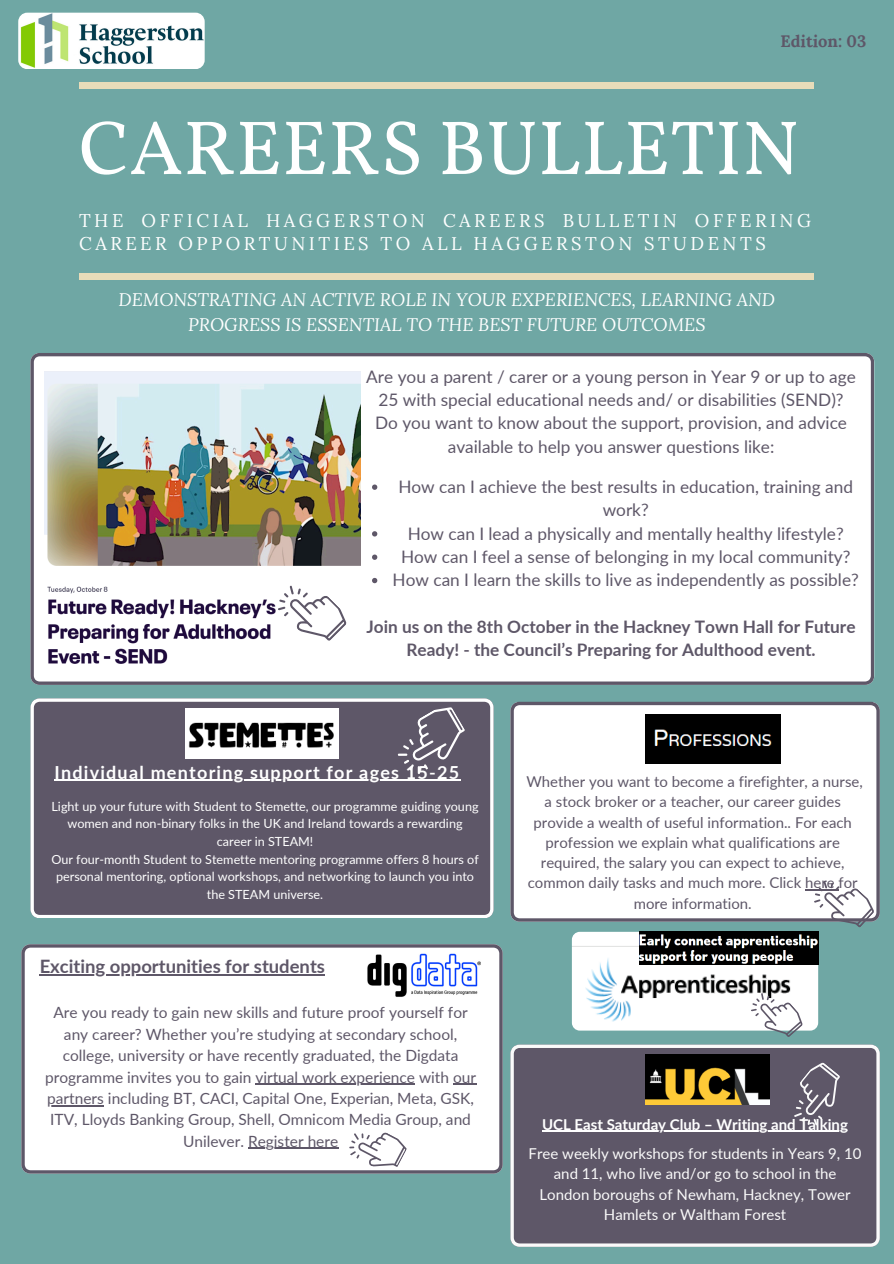
<style>
.page{position:relative;width:894px;height:1264px;background:#fff}
.page>*{position:absolute;margin:0;border:0;box-sizing:border-box;transform-origin:0 0}
.t1{font:76.65px "Vollkorn";color:#fff}
.t2{font:700 18.45px "Lato";color:#5e5768}
.t3{font:18.3px/23.7px "Lora";letter-spacing:.19em;color:#fff}
.t4{font:italic 18px/24.8px "Lora";color:#fff;text-align:center}
.t5{font:700 18px "Lato";letter-spacing:.07em;color:#fff}
.t6{font:17.25px/23.4px "Lato";color:#5e5768;text-align:center}
.t7{font:700 17.25px/23.4px "Lato";color:#5e5768;text-align:center}
.t8{font:700 16.5px "Lora";color:#5e5768}
.t9{font:15.45px/21.3px "Lato";color:#5e5768;text-align:center}
.t10{font:15px/20.2px "Lato";color:#5e5768;text-align:center}
.t11{font:15px/20.2px "Lato";color:#fafafa;text-align:center}
.t12{font:700 15px "Lato";color:#fff}
.t13{font:12.6px/17.5px "Lato";color:#fff;text-align:center}
</style>
<div class="page">
<div style="left:0;top:0;width:893px;height:1263px;background:#6fa7a4"></div>
<div style="left:80px;top:83px;width:733px;height:6px;background:#e8dcb9"></div>
<div style="left:80px;top:273px;width:733px;height:7px;background:#e8dcb9"></div>
<img style="left:18px;top:13px;width:187px;height:56px;border-radius:9px">
<div style="left:510px;top:701px;width:369px;height:220px;background:#fff"></div>
<img style="left:571px;top:931px;width:247px;height:99px;border-radius:8px">
<svg style="left:746px;top:983px;width:60px;height:54px;background:#cbd1d2"></svg>
<img style="left:639px;top:931px;width:179px;height:33px">
<div style="left:21px;top:944px;width:481px;height:229px;background:#fff"></div>
<svg style="left:344px;top:1119px;width:65px;height:55px;background:#e4e3e6"></svg>
<img style="left:358px;top:948px;width:130px;height:53px">
<hr style="left:40px;top:974px;width:285px;height:1px;background:#5e5768">
<hr style="left:255px;top:1083px;width:160px;height:1px;background:#5e5768">
<svg style="left:453px;top:1083px;width:23px;height:1px"></svg>
<hr style="left:47px;top:1104px;width:57px;height:2px;background:#5e5768">
<hr style="left:248px;top:1147px;width:90px;height:1px;background:#5e5768">
<svg style="left:510px;top:1044px;width:369px;height:202px;background:#66606f"></svg>
<img style="left:645px;top:1054px;width:124px;height:50px">
<svg style="left:808px;top:868px;width:69px;height:68px"></svg>
<img style="left:645px;top:714px;width:135px;height:49px">
<div style="left:30px;top:353px;width:843px;height:332px;background:#fff"></div>
<img style="left:44px;top:372px;width:316px;height:294px">
<svg style="left:272px;top:572px;width:79px;height:79px;background:#efeff0"></svg>
<svg style="left:372px;top:484px;width:5px;height:6px"></svg>
<svg style="left:372px;top:531px;width:5px;height:5px"></svg>
<svg style="left:372px;top:554px;width:5px;height:6px"></svg>
<svg style="left:372px;top:578px;width:5px;height:5px"></svg>
<hr style="left:542px;top:1130px;width:305px;height:1px;background:#fff">
<div style="left:30px;top:698px;width:463px;height:219px;background:#5e5768"></div>
<svg style="left:387px;top:701px;width:85px;height:77px;background:#6e6877"></svg>
<img style="left:185px;top:708px;width:153px;height:50px">
<hr style="left:54px;top:779px;width:406px;height:2px;background:#fff">
<svg style="left:780px;top:1058px;width:70px;height:73px;background:#6d6776"></svg>
<hr style="left:804px;top:889px;width:34px;height:1px;background:#5e5768">
<p class="t8" style="left:780px;top:31px;width:87px">Edition: 03</p>
<p class="t1" style="left:79px;top:101px;width:721px">CAREERS BULLETIN</p>
<p class="t3" style="left:79px;top:208px;width:733px">THE OFFICIAL HAGGERSTON CAREERS BULLETIN OFFERING<br>CAREER OPPORTUNITIES TO ALL HAGGERSTON STUDENTS</p>
<h6 class="t4" style="left:118px;top:287px;width:658px">DEMONSTRATING AN ACTIVE ROLE IN YOUR EXPERIENCES, LEARNING AND<br>PROGRESS IS ESSENTIAL TO THE BEST FUTURE OUTCOMES</h6>
<h3 class="t6" style="left:366px;top:364px;width:491px">Are you a parent / carer or a young person in Year 9 or up to age 25 with special educational needs and/ or disabilities (SEND)?<br>Do you want to know about the support, provision, and advice available to help you answer questions like:</h3>
<p class="t6" style="left:398px;top:474px;width:456px">How can I achieve the best results in education, training and work?</p>
<p class="t6" style="left:407px;top:521px;width:437px">How can I lead a physically and mentally healthy lifestyle?</p>
<h3 class="t6" style="left:401px;top:544px;width:451px">How can I feel a sense of belonging in my local community?</h3>
<p class="t6" style="left:392px;top:568px;width:467px">How can I learn the skills to live as independently as possible?</p>
<p class="t7" style="left:366px;top:614px;width:490px">Join us on the 8th October in the Hackney Town Hall for Future<br>Ready! - the Council’s Preparing for Adulthood event.</p>
<h6 class="t5" style="left:54px;top:760px;width:406px">Individual mentoring support for ages 15-25</h6>
<p class="t13" style="left:51px;top:797px;width:428px">Light up your future with Student to Stemette, our programme guiding young women and non-binary folks in the UK and Ireland towards a rewarding career in STEAM!</p>
<p class="t13" style="left:51px;top:850px;width:429px">Our four-month Student to Stemette mentoring programme offers 8 hours of personal mentoring, optional workshops, and networking to launch you into the STEAM universe.</p>
<h2 class="t2" style="left:40px;top:955px;width:287px">Exciting opportunities for students</h2>
<p class="t9" style="left:45px;top:1001px;width:432px">Are you ready to gain new skills and future proof yourself for any career? Whether you’re studying at secondary school, college, university or have recently graduated, the Digdata programme invites you to gain virtual work experience with our</p>
<h4 class="t9" style="left:47px;top:1087px;width:428px">partners including BT, CACI, Capital One, Experian, Meta, GSK,<br>ITV, Lloyds Banking Group, Shell, Omnicom Media Group, and<br>Unilever. Register here</h4>
<p class="t10" style="left:526px;top:771px;width:338px">Whether you want to become a firefighter, a nurse, a stock broker or a teacher, our career guides provide a wealth of useful information.. For each profession we explain what qualifications are required, the salary you can expect to achieve, common daily tasks and much more. Click here for more information.</p>
<p class="t12" style="left:542px;top:1114px;width:307px">UCL East Saturday Club – Writing and Talking</p>
<p class="t11" style="left:528px;top:1143px;width:334px">Free weekly workshops for students in Years 9, 10 and 11, who live and/or go to school in the London boroughs of Newham, Hackney, Tower Hamlets or Waltham Forest</p>
</div>
